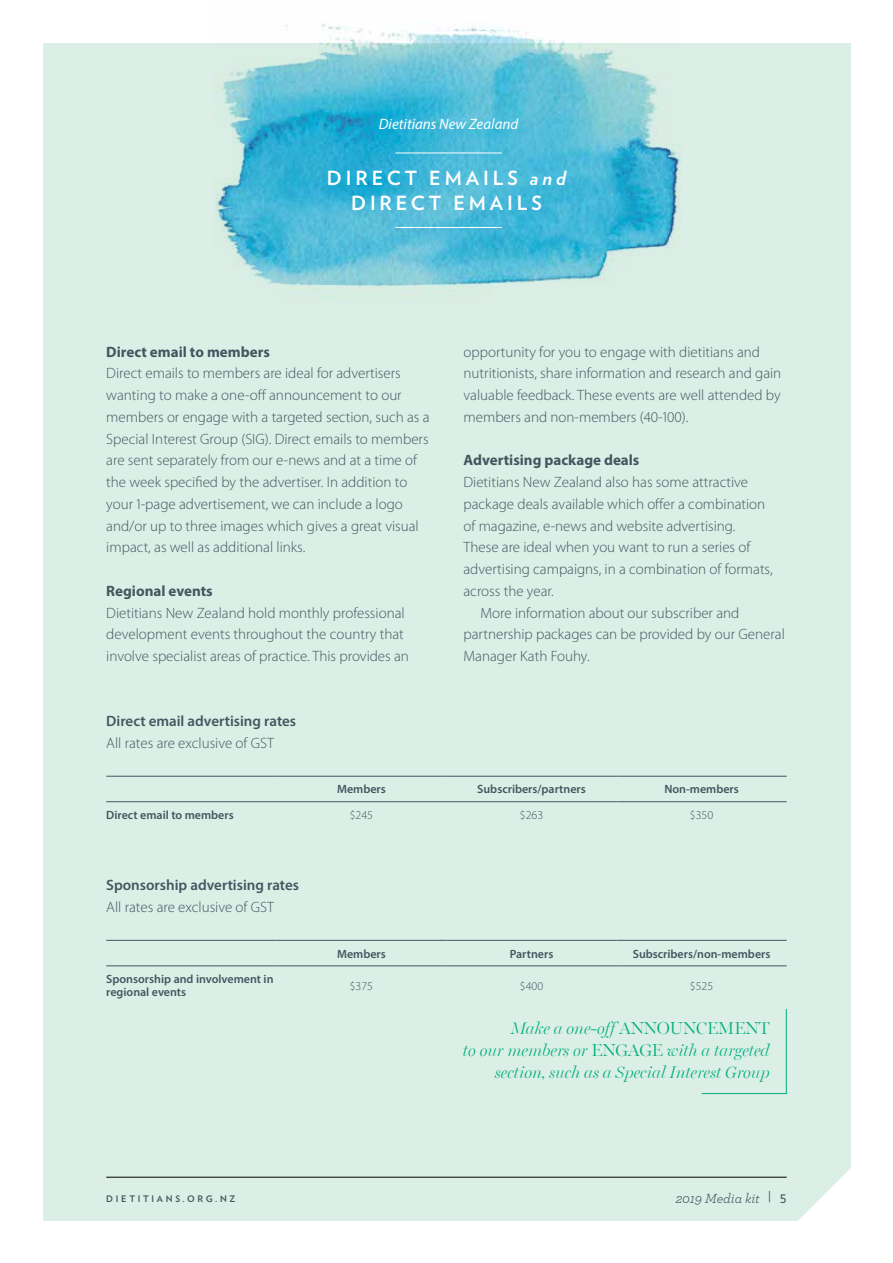
<style>
.page{position:relative;width:893px;height:1263px;background:#fff}
.page>*{position:absolute;margin:0;border:0;box-sizing:border-box;transform-origin:0 0}
.t1{font:700 19.5px/25.5px "Verlag";letter-spacing:.2em;color:#fff;text-align:center}
.t2{font:300 15px/21.8px "Myriad Pro";color:#455560}
.t3{font:italic 300 15px/21.8px "Miller Banner";color:#00ad7d;text-align:right}
.t4{font:700 15px "Myriad Pro";color:#455560}
.t5{font:600 15px "Myriad Pro";color:#455560}
.t6{font:italic 15px "Myriad Pro";color:#fff}
.t7{font:italic 13.8px "Archer";letter-spacing:-.005em;color:#455560}
.t8{font:600 12px/13.5px "Myriad Pro";color:#455560}
.t9{font:300 12px "Myriad Pro";color:#455560}
.t10{font:700 9px "Verlag";letter-spacing:.3em;color:#455560}
.s1{font-style:italic}
.s2{font-style:normal}
.s3{font-family:"Verlag";font-style:normal;font-size:12px}
.s4{font-family:"Verlag";font-style:normal;font-size:15px}
</style>
<div class="page">
<div style="left:43px;top:43px;width:807px;height:1177px;background:#dbefe6"></div>
<svg style="left:756px;top:1126px;width:95px;height:95px"></svg>
<img style="left:215px;top:23px;width:466px;height:267px">
<hr style="left:395px;top:153px;width:107px;height:1px;background:#fff">
<hr style="left:395px;top:227px;width:107px;height:1px;background:#fff">
<svg style="left:701px;top:1008px;width:86px;height:86px"></svg>
<hr style="left:106px;top:940px;width:170px;height:1px;background:#455560">
<hr style="left:276px;top:940px;width:170px;height:1px;background:#455560">
<hr style="left:446px;top:940px;width:171px;height:1px;background:#455560">
<hr style="left:617px;top:940px;width:170px;height:1px;background:#455560">
<hr style="left:106px;top:965px;width:170px;height:1px;background:#455560">
<hr style="left:276px;top:965px;width:170px;height:1px;background:#455560">
<hr style="left:446px;top:965px;width:171px;height:1px;background:#455560">
<hr style="left:617px;top:965px;width:170px;height:1px;background:#455560">
<hr style="left:106px;top:776px;width:170px;height:1px;background:#455560">
<hr style="left:276px;top:776px;width:170px;height:1px;background:#455560">
<hr style="left:446px;top:776px;width:171px;height:1px;background:#455560">
<hr style="left:617px;top:776px;width:170px;height:1px;background:#455560">
<hr style="left:106px;top:801px;width:170px;height:1px;background:#455560">
<hr style="left:276px;top:801px;width:170px;height:1px;background:#455560">
<hr style="left:446px;top:801px;width:171px;height:1px;background:#455560">
<hr style="left:617px;top:801px;width:170px;height:1px;background:#455560">
<hr style="left:106px;top:1177px;width:681px;height:1px;background:#000">
<p class="t6" style="left:379px;top:115px;width:141px">Dietitians New Zealand</p>
<h1 class="t1" style="left:327px;top:164px;width:241px">DIRECT EMAILS <span class="s1">and<br></span>DIRECT EMAILS</h1>
<p class="t4" style="left:106px;top:342px;width:165px">Direct email to members</p>
<p class="t2" style="left:106px;top:363px;width:325px">Direct emails to members are ideal for advertisers wanting to make a one-off announcement to our members or engage with a targeted section, such as a Special Interest Group (SIG). Direct emails to members are sent separately from our e-news and at a time of the week specified by the advertiser. In addition to your 1-page advertisement, we can include a logo and/or up to three images which gives a great visual impact, as well as additional links.</p>
<p class="t4" style="left:106px;top:581px;width:108px">Regional events</p>
<p class="t2" style="left:106px;top:602px;width:304px">Dietitians New Zealand hold monthly professional development events throughout the country that involve specialist areas of practice. This provides an</p>
<p class="t5" style="left:106px;top:712px;width:191px">Direct email advertising rates</p>
<p class="t2" style="left:106px;top:732px;width:169px">All rates are exclusive of GST</p>
<p class="t2" style="left:463px;top:341px;width:319px">opportunity for you to engage with dietitians and nutritionists, share information and research and gain valuable feedback. These events are well attended by members and non-members (40-100).</p>
<p class="t4" style="left:463px;top:451px;width:177px">Advertising package deals</p>
<p class="t2" style="left:463px;top:472px;width:286px">Dietitians New Zealand also has some attractive</p>
<p class="t2" style="left:463px;top:493px;width:303px">package deals available which offer a combination</p>
<p class="t2" style="left:463px;top:515px;width:273px">of magazine, e-news and website advertising.</p>
<p class="t2" style="left:463px;top:537px;width:288px">These are ideal when you want to run a series of</p>
<p class="t2" style="left:463px;top:559px;width:311px">advertising campaigns, in a combination of formats,</p>
<p class="t2" style="left:463px;top:580px;width:92px">across the year.</p>
<p class="t2" style="left:480px;top:602px;width:260px">More information about our subscriber and</p>
<p class="t2" style="left:463px;top:624px;width:323px">partnership packages can be provided by our General</p>
<p class="t2" style="left:463px;top:646px;width:128px">Manager Kath Fouhy.</p>
<p class="t8" style="left:337px;top:782px;width:50px">Members</p>
<p class="t8" style="left:477px;top:782px;width:110px">Subscribers/partners</p>
<p class="t8" style="left:664px;top:782px;width:76px">Non-members</p>
<p class="t8" style="left:106px;top:808px;width:129px">Direct email to members</p>
<p class="t9" style="left:350px;top:808px;width:25px">$245</p>
<p class="t9" style="left:520px;top:808px;width:25px">$263</p>
<p class="t9" style="left:690px;top:808px;width:25px">$350</p>
<p class="t5" style="left:106px;top:876px;width:194px">Sponsorship advertising rates</p>
<p class="t2" style="left:106px;top:896px;width:169px">All rates are exclusive of GST</p>
<p class="t8" style="left:337px;top:946px;width:50px">Members</p>
<p class="t8" style="left:510px;top:946px;width:45px">Partners</p>
<p class="t8" style="left:633px;top:946px;width:139px">Subscribers/non-members</p>
<p class="t8" style="left:106px;top:972px;width:169px">Sponsorship and involvement in regional events</p>
<p class="t9" style="left:350px;top:979px;width:25px">$375</p>
<p class="t9" style="left:520px;top:979px;width:25px">$400</p>
<p class="t9" style="left:690px;top:979px;width:25px">$525</p>
<p class="t3" style="left:463px;top:1018px;width:308px">Make a one-off <span class="s2">ANNOUNCEMENT<br></span>to our members or <span class="s2">ENGAGE</span> with a targeted section, such as a Special Interest Group</p>
<p class="t10" style="left:106px;top:1192px;width:131px">DIETITIANS.ORG.NZ</p>
<p class="t7" style="left:676px;top:1188px;width:112px">2019 Media kit <span class="s3">|</span> <span class="s4">5</span></p>
</div>
